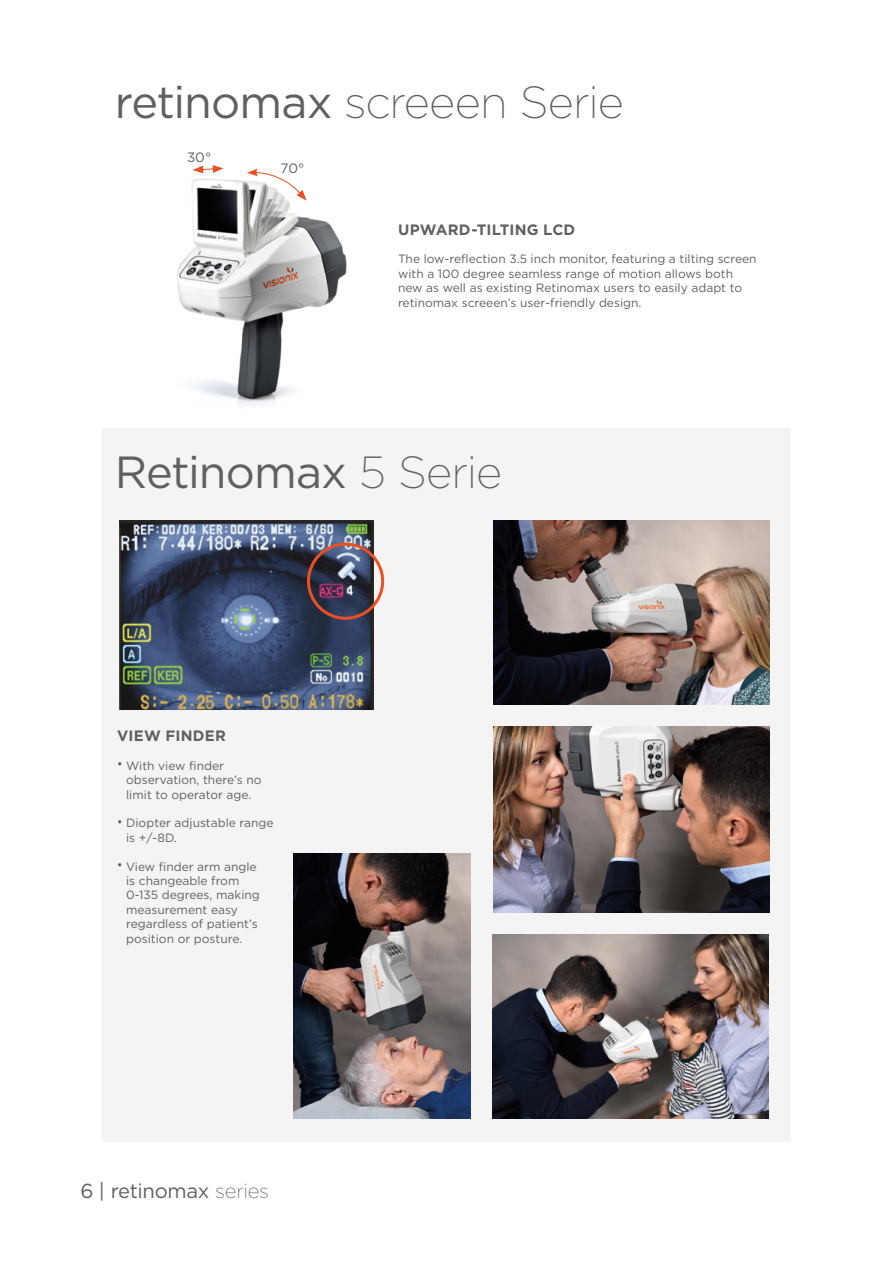
<style>
.page{position:relative;width:893px;height:1263px;background:#fff}
.page>*{position:absolute;margin:0;border:0;box-sizing:border-box;transform-origin:0 0}
.t1{font:300 45px "Gotham Ex";letter-spacing:-.02em;color:#5f6060}
.t2{font:45px "Gotham";letter-spacing:-.02em;color:#5f6060}
.t3{font:20.25px "Gotham";letter-spacing:-.015em;color:#5f6060}
.t4{font:700 15px "Gotham";letter-spacing:.015em;color:#5f6060}
.t5{font:13.5px "Gotham";color:#5f6060}
.t6{font:12px/14.4px "Gotham";color:#5f6060}
.s1{font-family:"Gotham";font-weight:400}
.s2{font-family:"Gotham Ex";font-weight:300}
.s3{color:#535454}
</style>
<div class="page">
<div style="left:102px;top:429px;width:689px;height:713px;background:#f4f4f4"></div>
<img style="left:493px;top:520px;width:277px;height:185px">
<img style="left:493px;top:934px;width:276px;height:185px">
<img style="left:294px;top:853px;width:177px;height:266px">
<img style="left:119px;top:520px;width:255px;height:189px">
<img style="left:493px;top:726px;width:277px;height:187px">
<img style="left:177px;top:168px;width:170px;height:237px">
<svg style="left:247px;top:169px;width:60px;height:32px"></svg>
<svg style="left:192px;top:165px;width:32px;height:8px"></svg>
<div style="left:307px;top:543px;width:77px;height:77px;border:3px solid #eb5022;border-radius:50%"></div>
<h1 class="t1" style="left:115px;top:78px;width:511px"><span class="s1">retinomax</span> screeen Serie</h1>
<p class="t5" style="left:187px;top:149px;width:26px">30°</p>
<p class="t5" style="left:281px;top:161px;width:25px">70°</p>
<p class="t4" style="left:398px;top:221px;width:179px">UPWARD-TILTING LCD</p>
<p class="t6" style="left:398px;top:252px;width:360px">The low-reflection 3.5 inch monitor, featuring a tilting screen with a 100 degree seamless range of motion allows both new as well as existing Retinomax users to easily adapt to retinomax screeen’s user-friendly design.</p>
<h1 class="t2" style="left:115px;top:447px;width:389px">Retinomax <span class="s2">5 Serie</span></h1>
<p class="t4" style="left:117px;top:727px;width:110px">VIEW FINDER</p>
<p class="t6" style="left:126px;top:758px;width:137px;text-indent:-9px"><span class="s3">•</span> With view finder observation, there’s no limit to operator age.</p>
<p class="t6" style="left:126px;top:816px;width:149px;text-indent:-9px"><span class="s3">•</span> Diopter adjustable range is +/-8D.</p>
<p class="t6" style="left:126px;top:859px;width:135px;text-indent:-9px"><span class="s3">•</span> View finder arm angle is changeable from<br>0-135 degrees, making measurement easy regardless of patient’s position or posture.</p>
<h2 class="t3" style="left:80px;top:1179px;width:190px">6 | retinomax <span class="s2">series</span></h2>
</div>
